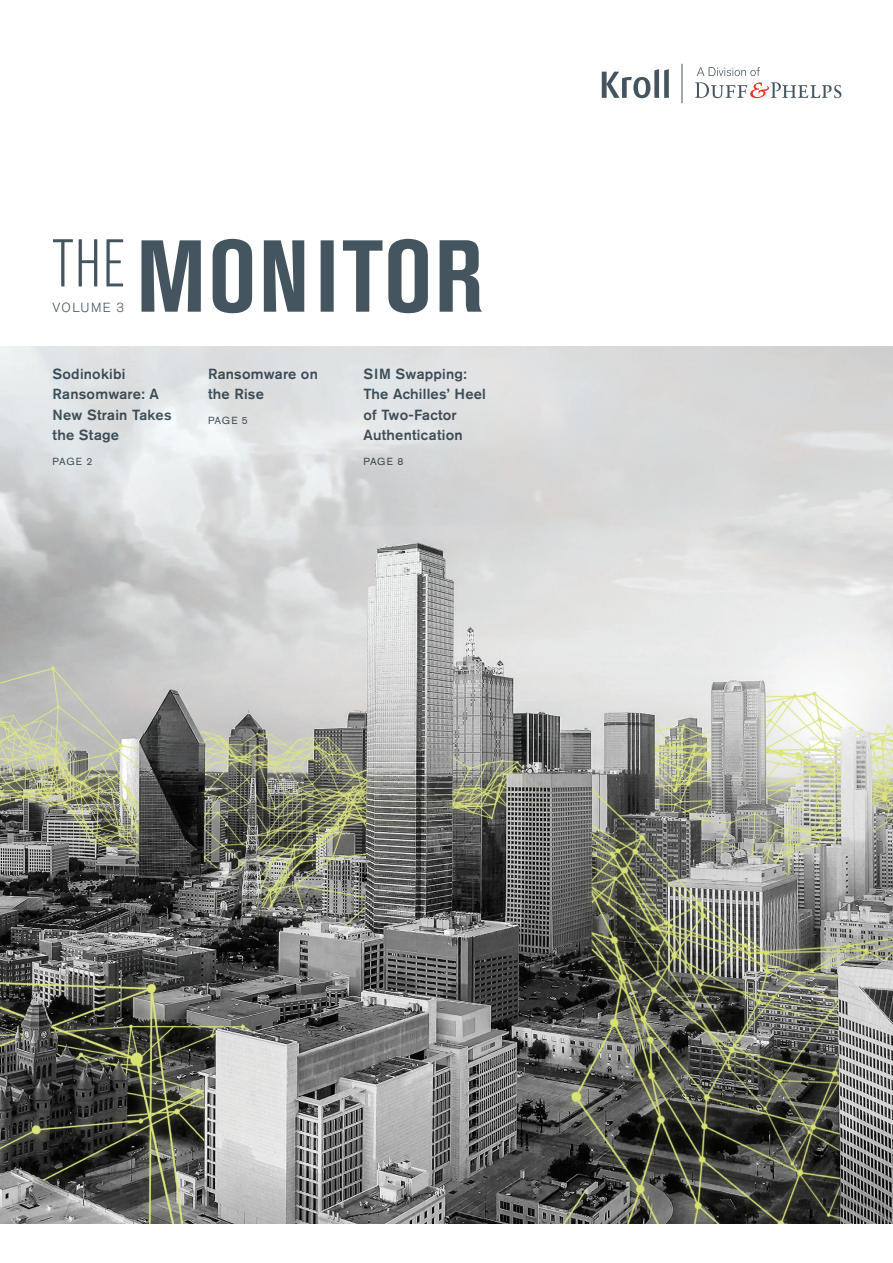
<style>
.page{position:relative;width:893px;height:1263px;background:#fff}
.page>*{position:absolute;margin:0;border:0;box-sizing:border-box;transform-origin:0 0}
.t1{font:500 14.55px/20.4px "Akzidenz Grotesk BQ";letter-spacing:.015em;color:#45555f}
.t2{font:300 13.2px "Akzidenz Grotesk BQ";letter-spacing:.1em;color:#45555f}
.t3{font:10.2px "Akzidenz Grotesk BQ";letter-spacing:.06em;color:#45555f}
</style>
<div class="page">
<img style="left:0;top:346px;width:893px;height:877px">
<hr style="left:682px;top:64px;width:1px;height:39px;background:#45555f">
<svg style="left:695px;top:82px;width:146px;height:16px"></svg>
<svg style="left:697px;top:67px;width:63px;height:9px"></svg>
<svg style="left:602px;top:69px;width:67px;height:29px"></svg>
<svg style="left:53px;top:239px;width:429px;height:74px"></svg>
<p class="t2" style="left:53px;top:300px;width:73px">VOLUME 3</p>
<p class="t1" style="left:53px;top:363px;width:120px">Sodinokibi<br>Ransomware: A<br>New Strain Takes the Stage</p>
<p class="t3" style="left:53px;top:455px;width:41px">PAGE 2</p>
<p class="t1" style="left:208px;top:363px;width:111px">Ransomware on the Rise</p>
<p class="t3" style="left:208px;top:414px;width:41px">PAGE 5</p>
<p class="t1" style="left:363px;top:363px;width:124px">SIM Swapping:<br>The Achilles’ Heel of Two-Factor<br>Authentication</p>
<p class="t3" style="left:363px;top:455px;width:41px">PAGE 8</p>
</div>
